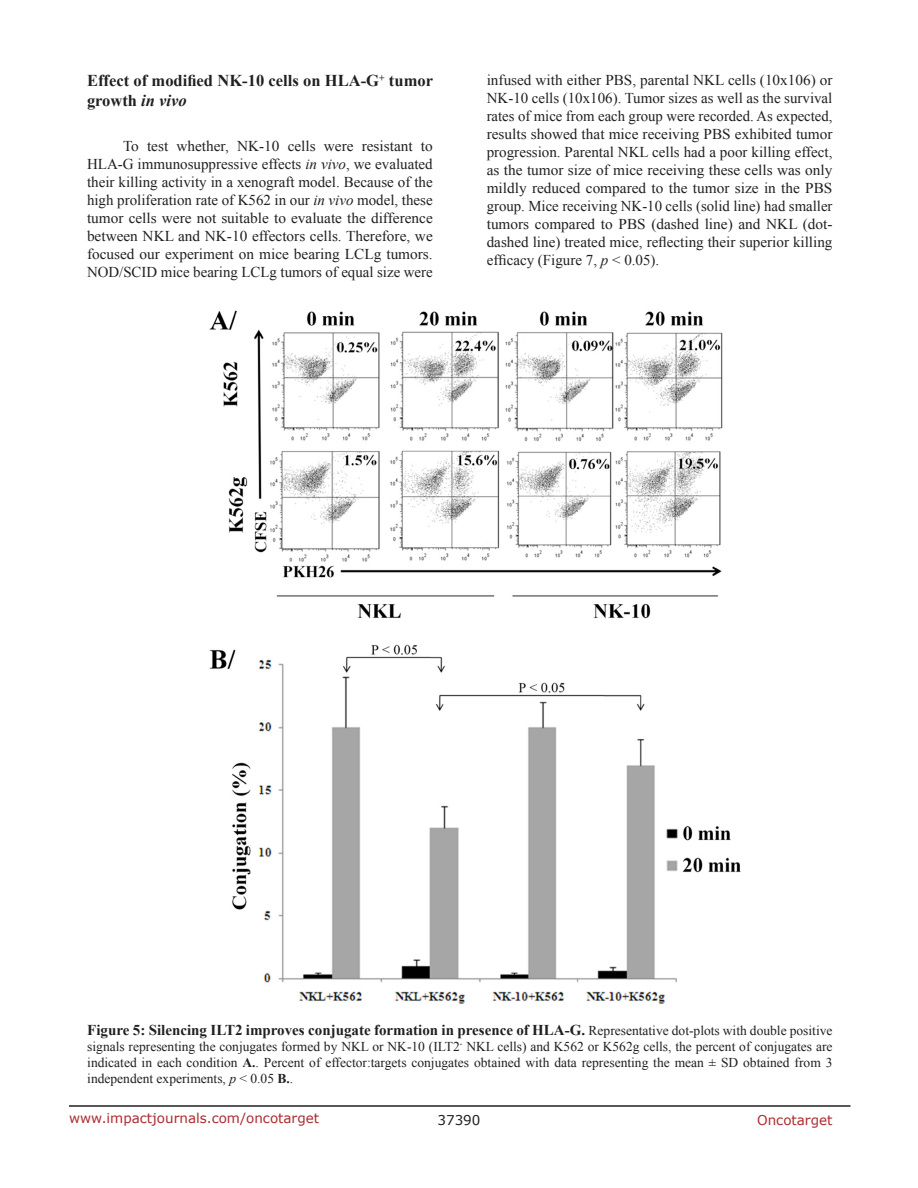
<style>
.page{position:relative;width:918px;height:1188px;background:#fff}
.page>*{position:absolute;margin:0;border:0;box-sizing:border-box;transform-origin:0 0}
.SubHeading{font:700 16.5px/19.8px "Times New Roman";color:#221f22}
.BodyText{font:15px/18px "Times New Roman";color:#221f22;text-align:justify}
.FigureText{font:700 15px "Times New Roman";color:#221f22}
.FigureText-2{font:13.5px/16.2px "Times New Roman";color:#221f22;text-align:justify}
.t1{font:13.5px "Verdana";color:#ac2b31}
.t2{font:13.5px "Verdana";color:#221f22}
.s1{font-style:italic}
.s2{font-weight:400;font-size:13.5px}
.s3{font-weight:700}
</style>
<div class="page">
<hr style="left:69px;top:1105px;width:781px;height:2px;background:#231f20">
<img style="left:209px;top:310px;width:532px;height:694px">
<p class="SubHeading" style="left:87px;top:70px;width:348px">Effect of modified NK-10 cells on HLA-G<sup>+</sup> tumor growth <span class="s1">in vivo</span></p>
<p class="BodyText" style="left:87px;top:137px;width:347px;text-indent:36px">To test whether, NK-10 cells were resistant to HLA-G immunosuppressive effects <span class="s1">in vivo</span>, we evaluated their killing activity in a xenograft model. Because of the high proliferation rate of K562 in our <span class="s1">in vivo</span> model, these tumor cells were not suitable to evaluate the difference between NKL and NK-10 effectors cells. Therefore, we focused our experiment on mice bearing LCLg tumors.<br>NOD/SCID mice bearing LCLg tumors of equal size were</p>
<p class="BodyText" style="left:487px;top:71px;width:347px">infused with either PBS, parental NKL cells (10x106) or NK-10 cells (10x106). Tumor sizes as well as the survival rates of mice from each group were recorded. As expected, results showed that mice receiving PBS exhibited tumor progression. Parental NKL cells had a poor killing effect, as the tumor size of mice receiving these cells was only mildly reduced compared to the tumor size in the PBS group. Mice receiving NK-10 cells (solid line) had smaller tumors compared to PBS (dashed line) and NKL (dot&shy;dashed line) treated mice, reflecting their superior killing efficacy (Figure 7, <span class="s1">p</span> &lt; 0.05).</p>
<p class="FigureText" style="left:87px;top:1019px;width:747px">Figure 5: Silencing ILT2 improves conjugate formation in presence of HLA-G. <span class="s2">Representative dot-plots with double positive</span></p>
<p class="FigureText-2" style="left:87px;top:1038px;width:747px">signals representing the conjugates formed by NKL or NK-10 (ILT2<sup>-</sup> NKL cells) and K562 or K562g cells, the percent of conjugates are indicated in each condition <span class="s3">A.</span>. Percent of effector:targets conjugates obtained with data representing the mean ± SD obtained from 3 independent experiments, <span class="s1">p</span> &lt; 0.05 <span class="s3">B.</span>.</p>
<p class="t1" style="left:69px;top:1109px;width:252px">www.impactjournals.com/oncotarget</p>
<p class="t2" style="left:438px;top:1111px;width:44px">37390</p>
<p class="t1" style="left:757px;top:1111px;width:77px">Oncotarget</p>
</div>
